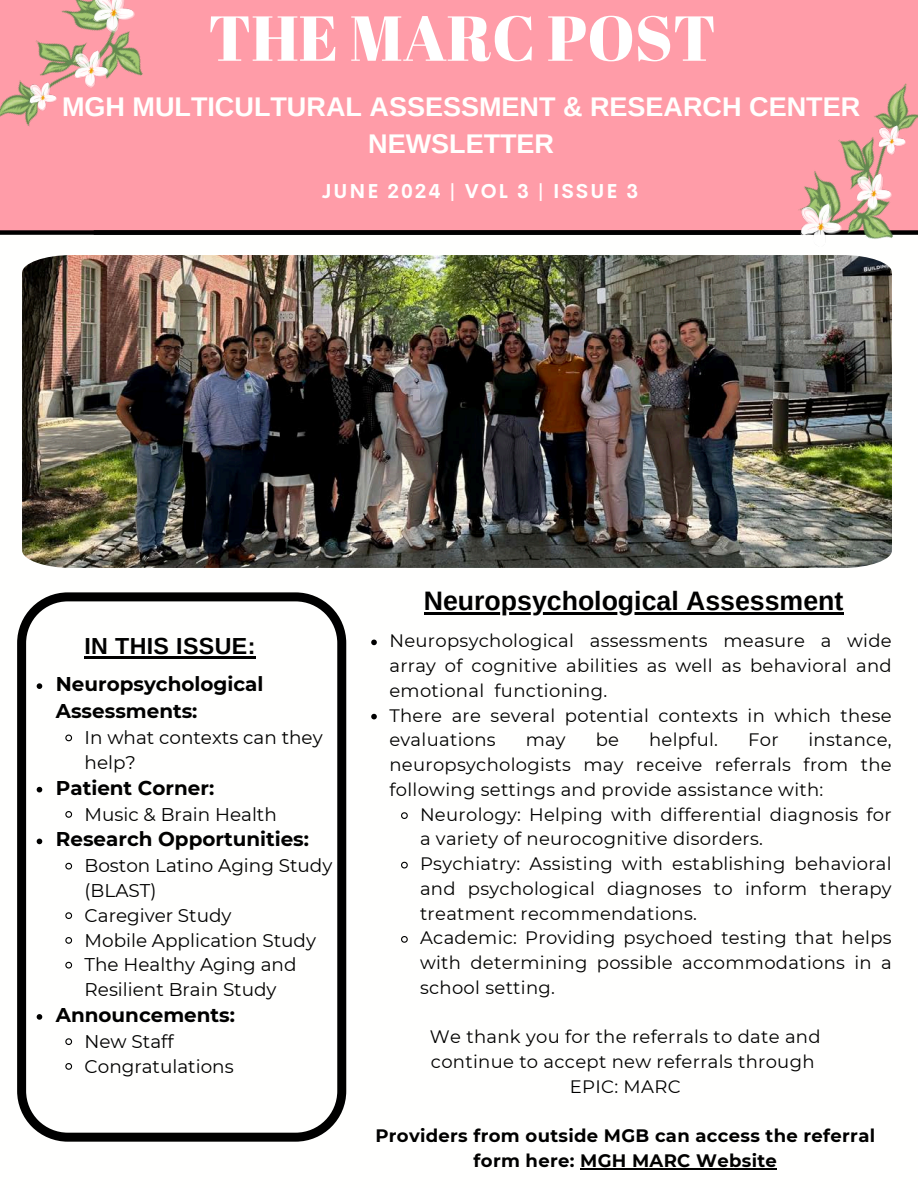
<style>
.page{position:relative;width:918px;height:1188px;background:#fff}
.page>*{position:absolute;margin:0;border:0;box-sizing:border-box;transform-origin:0 0}
.t1{font:63.3px "Abril Fatface";color:#fff}
.t2{font:700 27px/37.2px "Arimo";color:#fffffe;text-align:center}
.t3{font:700 26.7px "Arimo";color:#000}
.t4{font:700 23.25px "Arimo";letter-spacing:.015em;color:#000}
.t5{font:700 19.95px/27px "Montserrat";color:#000}
.t6{font:700 19.8px "Cerebri Sans";letter-spacing:.1em;color:#fff}
.t7{font:18.45px/24.8px "Montserrat";color:#000}
.t8{font:18px/24.8px "Montserrat";letter-spacing:.015em;color:#000;text-align:justify}
.t9{font:700 18px/24.8px "Montserrat";letter-spacing:.015em;color:#000;text-align:center}
</style>
<div class="page">
<div style="left:0;top:0;width:918px;height:233px;background:#ff9ca8"></div>
<svg style="left:17px;top:592px;width:329px;height:549px"></svg>
<img style="left:0;top:0;width:143px;height:127px">
<div style="left:0;top:230px;width:801px;height:5px;background:#000"></div>
<img style="left:782px;top:83px;width:136px;height:156px">
<img style="left:94px;top:0;width:40px;height:32px">
<img style="left:801px;top:203px;width:40px;height:36px">
<img style="left:74px;top:50px;width:35px;height:37px">
<img style="left:29px;top:83px;width:27px;height:28px">
<img style="left:857px;top:174px;width:35px;height:37px">
<img style="left:879px;top:126px;width:27px;height:28px">
<img style="left:22px;top:255px;width:870px;height:313px">
<svg style="left:37px;top:683px;width:5px;height:6px"></svg>
<svg style="left:65px;top:734px;width:8px;height:8px"></svg>
<svg style="left:37px;top:787px;width:5px;height:5px"></svg>
<svg style="left:65px;top:810px;width:8px;height:9px"></svg>
<svg style="left:37px;top:839px;width:5px;height:5px"></svg>
<svg style="left:65px;top:862px;width:8px;height:8px"></svg>
<svg style="left:65px;top:911px;width:8px;height:9px"></svg>
<svg style="left:65px;top:936px;width:8px;height:9px"></svg>
<svg style="left:65px;top:961px;width:8px;height:8px"></svg>
<svg style="left:37px;top:1014px;width:5px;height:6px"></svg>
<svg style="left:65px;top:1037px;width:8px;height:9px"></svg>
<svg style="left:65px;top:1062px;width:8px;height:9px"></svg>
<hr style="left:84px;top:656px;width:172px;height:2px;background:#000">
<svg style="left:371px;top:640px;width:6px;height:5px"></svg>
<svg style="left:371px;top:714px;width:6px;height:5px"></svg>
<svg style="left:401px;top:812px;width:7px;height:7px"></svg>
<svg style="left:401px;top:861px;width:7px;height:8px"></svg>
<svg style="left:401px;top:936px;width:7px;height:7px"></svg>
<hr style="left:580px;top:1168px;width:197px;height:1px;background:#000">
<hr style="left:424px;top:613px;width:420px;height:2px;background:#000">
<p class="t1" style="left:208px;top:-6px;width:509px">THE MARC POST</p>
<p class="t2" style="left:62px;top:88px;width:800px">MGH MULTICULTURAL ASSESSMENT &amp; RESEARCH CENTER<br>NEWSLETTER</p>
<p class="t6" style="left:322px;top:178px;width:318px">JUNE 2024 | VOL 3 | ISSUE 3</p>
<h6 class="t3" style="left:424px;top:586px;width:421px">Neuropsychological Assessment</h6>
<p class="t4" style="left:84px;top:633px;width:173px">IN THIS ISSUE:</p>
<p class="t8" style="left:389px;top:629px;width:504px">Neuropsychological assessments measure a wide array of cognitive abilities as well as behavioral and emotional functioning.</p>
<p class="t8" style="left:389px;top:703px;width:504px">There are several potential contexts in which these evaluations</p>
<h3 class="t5" style="left:56px;top:671px;width:209px">Neuropsychological<br>Assessments:</h3>
<h4 class="t7" style="left:85px;top:725px;width:240px">In what contexts can they help?</h4>
<p class="t5" style="left:56px;top:774px;width:160px">Patient Corner:</p>
<p class="t7" style="left:85px;top:802px;width:194px">Music &amp; Brain Health</p>
<p class="t5" style="left:56px;top:826px;width:255px">Research Opportunities:</p>
<p class="t7" style="left:85px;top:853px;width:249px">Boston Latino Aging Study (BLAST)</p>
<p class="t7" style="left:85px;top:903px;width:149px">Caregiver Study</p>
<p class="t7" style="left:85px;top:928px;width:233px">Mobile Application Study</p>
<p class="t7" style="left:85px;top:952px;width:213px">The Healthy Aging and<br>Resilient Brain Study</p>
<p class="t5" style="left:56px;top:1001px;width:181px">Announcements:</p>
<p class="t7" style="left:85px;top:1029px;width:91px">New Staff</p>
<p class="t7" style="left:85px;top:1054px;width:151px">Congratulations</p>
<p class="t8" style="left:526px;top:728px;width:42px">may</p>
<p class="t8" style="left:596px;top:728px;width:25px">be</p>
<p class="t8" style="left:649px;top:728px;width:71px">helpful.</p>
<p class="t8" style="left:748px;top:728px;width:32px">For</p>
<p class="t8" style="left:389px;top:728px;width:504px;text-indent:419px">instance, neuropsychologists may receive referrals from the following settings and provide assistance with:</p>
<p class="t8" style="left:420px;top:802px;width:473px">Neurology: Helping with differential diagnosis for a variety of neurocognitive disorders.</p>
<p class="t8" style="left:420px;top:851px;width:473px">Psychiatry: Assisting with establishing behavioral and psychological diagnoses to inform therapy treatment recommendations.</p>
<p class="t8" style="left:420px;top:926px;width:473px">Academic: Providing psychoed testing that helps with determining possible accommodations in a school setting.</p>
<p class="t8" style="left:430px;top:1025px;width:392px">We thank you for the referrals to date and</p>
<p class="t8" style="left:431px;top:1049px;width:385px">continue to accept new referrals through</p>
<p class="t8" style="left:570px;top:1074px;width:112px">EPIC: MARC</p>
<p class="t9" style="left:375px;top:1124px;width:501px">Providers from outside MGB can access the referral form here: MGH MARC Website</p>
</div>
